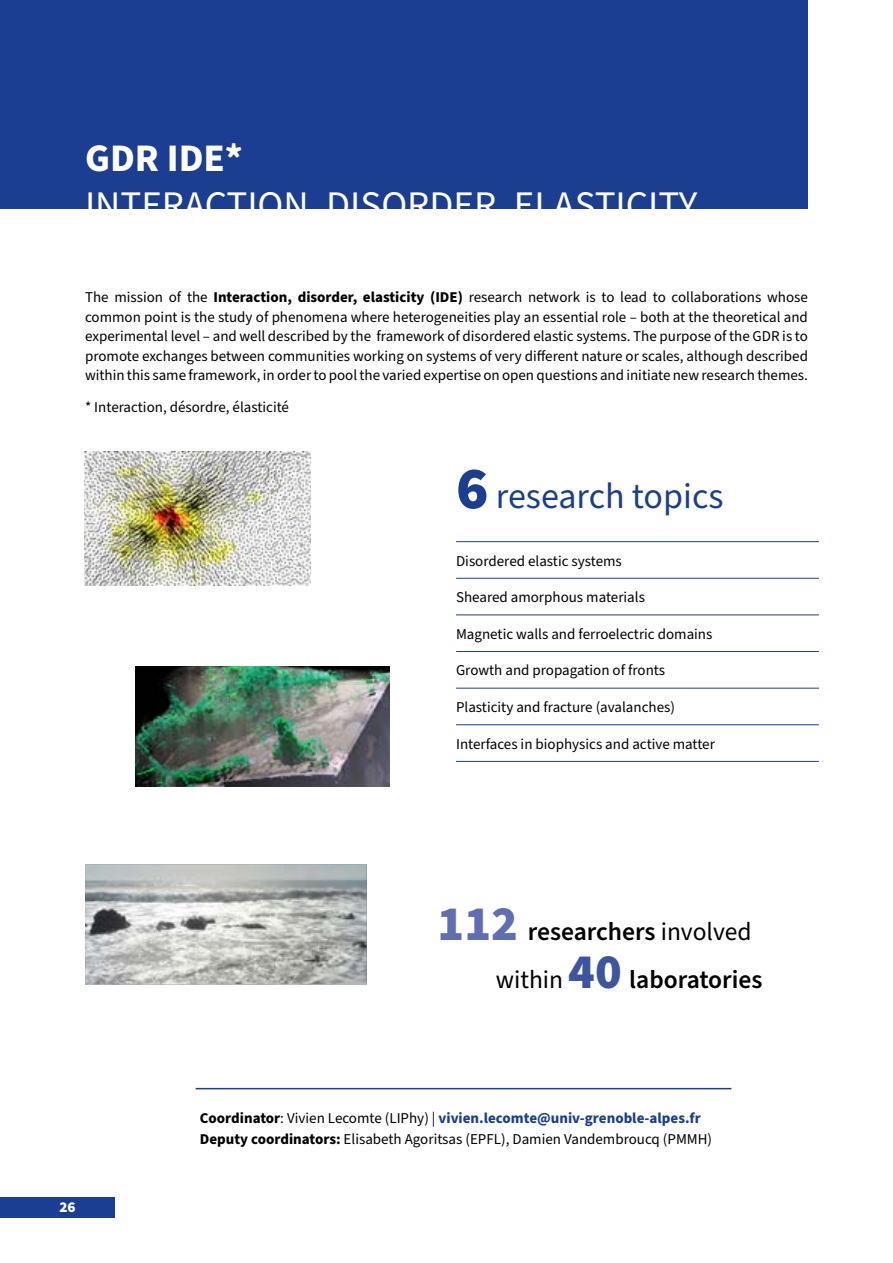
<style>
.page{position:relative;width:893px;height:1263px;background:#fff}
.page>*{position:absolute;margin:0;border:0;box-sizing:border-box;transform-origin:0 0}
.t1{font:39px "Source Sans Pro";color:#fff}
.t2{font:700 39px "Source Sans Pro";color:#fff}
.t3{font:36px "Source Sans Pro";color:#1b3e92}
.t4{font:600 25.5px/47.4px "Source Sans Pro";color:#000}
.t5{font:15px/19.5px "Source Sans Pro";color:#000}
.t6{font:900 15px "Source Sans Pro";color:#fff}
.s1{font-weight:700}
.s2{font-weight:900;font-size:60px}
.s3{font-weight:900;font-size:49.5px;color:#616eb2}
.s4{font-weight:400}
.s5{font-weight:900;font-size:49.5px;color:#3f54a1}
.s6{font-weight:700;color:#1b3e92}
</style>
<div class="page">
<div style="left:0;top:1197px;width:115px;height:21px;background:#1b3e92"></div>
<div style="left:0;top:0;width:808px;height:209px;background:#1b3e92"></div>
<hr style="left:196px;top:1088px;width:535px;height:1px;background:#1b3e92">
<img style="left:85px;top:864px;width:282px;height:120px">
<hr style="left:456px;top:541px;width:363px;height:1px;background:#1b3e92">
<hr style="left:456px;top:578px;width:363px;height:1px;background:#1b3e92">
<hr style="left:456px;top:615px;width:363px;height:1px;background:#1b3e92">
<hr style="left:456px;top:651px;width:363px;height:1px;background:#1b3e92">
<hr style="left:456px;top:688px;width:363px;height:1px;background:#1b3e92">
<hr style="left:456px;top:724px;width:363px;height:1px;background:#1b3e92">
<hr style="left:456px;top:761px;width:363px;height:1px;background:#1b3e92">
<img style="left:85px;top:451px;width:226px;height:134px">
<img style="left:136px;top:666px;width:254px;height:120px">
<h1 class="t2" style="left:85px;top:131px;width:159px">GDR IDE*</h1>
<h1 class="t1" style="left:85px;top:178px;width:614px">INTERACTION, DISORDER, ELASTICITY</h1>
<p class="t5" style="left:85px;top:288px;width:724px;text-align:justify">The mission of the <span class="s1">Interaction, disorder, elasticity (IDE)</span> research network is to lead to collaborations whose common point is the study of phenomena where heterogeneities play an essential role – both at the theoretical and experimental level – and well described by the framework of disordered elastic systems. The purpose of the GDR is to promote exchanges between communities working on systems of very different nature or scales, although described within this same framework, in order to pool the varied expertise on open questions and initiate new research themes.</p>
<p class="t5" style="left:85px;top:398px;width:206px">* Interaction, désordre, élasticité</p>
<h2 class="t3" style="left:456px;top:472px;width:269px"><span class="s2">6</span> research topics</h2>
<p class="t5" style="left:456px;top:551px;width:167px">Disordered elastic systems</p>
<p class="t5" style="left:456px;top:588px;width:190px">Sheared amorphous materials</p>
<p class="t5" style="left:456px;top:624px;width:258px">Magnetic walls and ferroelectric domains</p>
<p class="t5" style="left:456px;top:661px;width:211px">Growth and propagation of fronts</p>
<p class="t5" style="left:456px;top:698px;width:220px">Plasticity and fracture (avalanches)</p>
<p class="t5" style="left:456px;top:734px;width:260px">Interfaces in biophysics and active matter</p>
<p class="t6" style="left:60px;top:1197px;width:18px">26</p>
<h3 class="t4" style="left:496px;top:909px;width:268px;text-indent:-58px"><span class="s3">112</span> researchers <span class="s4">involved within</span> <span class="s5">40</span> laboratories</h3>
<p class="t5" style="left:200px;top:1108px;width:514px;line-height:21px"><span class="s1">Coordinator</span>: Vivien Lecomte (LIPhy) | <span class="s6">vivien.lecomte@univ-grenoble-alpes.fr<br></span><span class="s1">Deputy coordinators:</span> Elisabeth Agoritsas (EPFL), Damien Vandembroucq (PMMH)</p>
</div>
